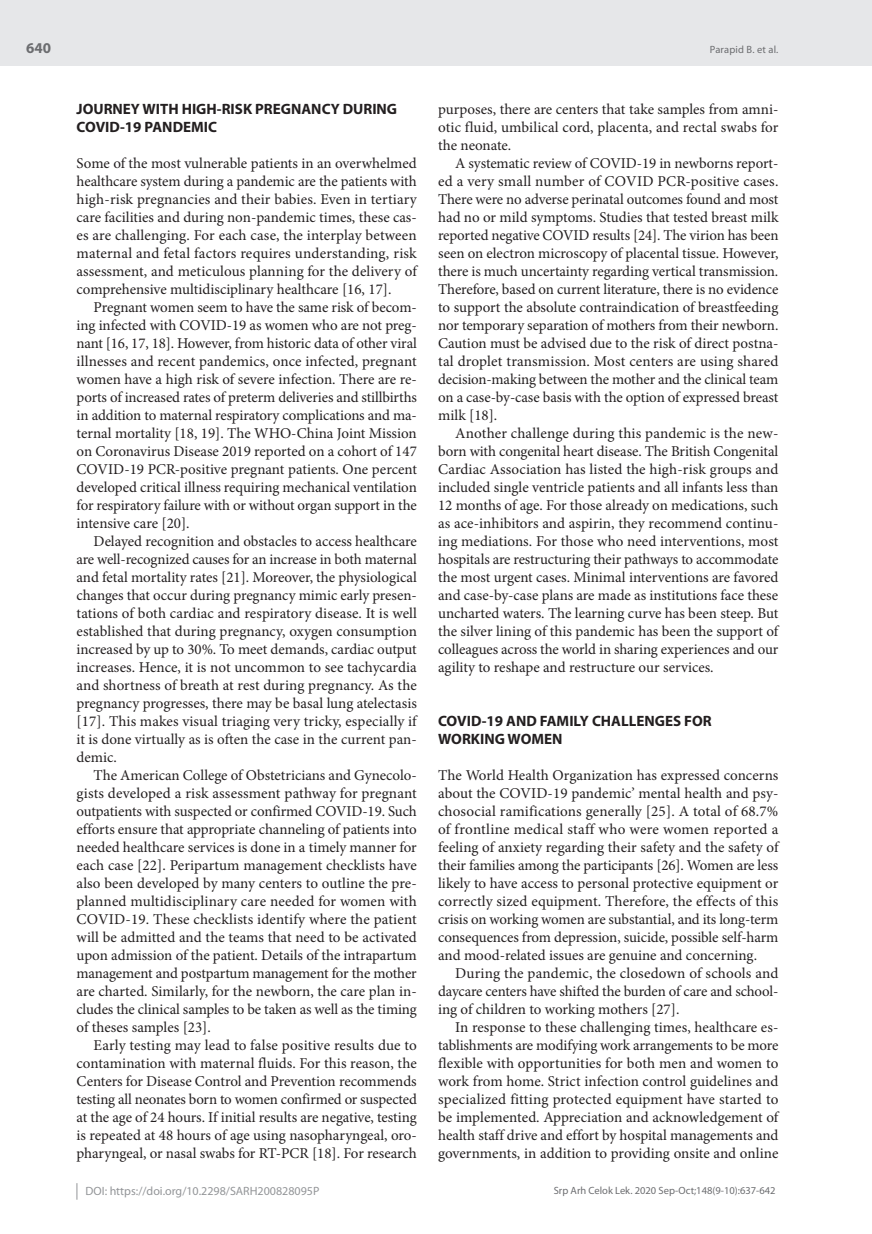
<style>
.page{position:relative;width:872px;height:1234px;background:#fff}
.page>*{position:absolute;margin:0;border:0;box-sizing:border-box;transform-origin:0 0}
.t1{font:15px/18px "Minion Pro";letter-spacing:-.005em;color:#231f20;text-align:justify}
.t2{font:700 15px/18px "Myriad Pro";color:#231f20}
.t3{font:700 15px "Myriad Pro";color:#6c6d70}
.t4{font:12px "Myriad Pro";color:#939598}
.t5{font:10.5px "Myriad Pro";color:#6c6d70}
</style>
<div class="page">
<div style="left:0;top:0;width:872px;height:66px;background:#e6e7e9"></div>
<svg style="left:77px;top:1183px;width:1px;height:16px"></svg>
<p class="t3" style="left:26px;top:38px;width:26px">640</p>
<p class="t2" style="left:77px;top:99px;width:322px">JOURNEY WITH HIGH-RISK PREGNANCY DURING<br>COVID-19 PANDEMIC</p>
<p class="t1" style="left:77px;top:154px;width:342px">Some of the most vulnerable patients in an overwhelmed healthcare system during a pandemic are the patients with high-risk pregnancies and their babies. Even in tertiary care facilities and during non-pandemic times, these cas&shy;es are challenging. For each case, the interplay between maternal and fetal factors requires understanding, risk assessment, and meticulous planning for the delivery of comprehensive multidisciplinary healthcare [16, 17].</p>
<p class="t1" style="left:77px;top:298px;width:342px;text-indent:17px">Pregnant women seem to have the same risk of becom&shy;ing infected with COVID-19 as women who are not preg&shy;nant [16, 17, 18]. However, from historic data of other viral illnesses and recent pandemics, once infected, pregnant women have a high risk of severe infection. There are re&shy;ports of increased rates of preterm deliveries and stillbirths in addition to maternal respiratory complications and ma&shy;ternal mortality [18, 19]. The WHO-China Joint Mission on Coronavirus Disease 2019 reported on a cohort of 147<br>COVID-19 PCR-positive pregnant patients. One percent developed critical illness requiring mechanical ventilation for respiratory failure with or without organ support in the intensive care [20].</p>
<p class="t1" style="left:77px;top:532px;width:342px;text-indent:17px">Delayed recognition and obstacles to access healthcare are well-recognized causes for an increase in both maternal and fetal mortality rates [21]. Moreover, the physiological changes that occur during pregnancy mimic early presen&shy;tations of both cardiac and respiratory disease. It is well established that during pregnancy, oxygen consumption increased by up to 30%. To meet demands, cardiac output increases. Hence, it is not uncommon to see tachycardia and shortness of breath at rest during pregnancy. As the pregnancy progresses, there may be basal lung atelectasis [17]. This makes visual triaging very tricky, especially if it is done virtually as is often the case in the current pan&shy;demic.</p>
<p class="t1" style="left:77px;top:766px;width:342px;text-indent:17px">The American College of Obstetricians and Gynecolo&shy;gists developed a risk assessment pathway for pregnant outpatients with suspected or confirmed COVID-19. Such efforts ensure that appropriate channeling of patients into needed healthcare services is done in a timely manner for each case [22]. Peripartum management checklists have also been developed by many centers to outline the pre&shy;planned multidisciplinary care needed for women with COVID-19. These checklists identify where the patient will be admitted and the teams that need to be activated upon admission of the patient. Details of the intrapartum management and postpartum management for the mother are charted. Similarly, for the newborn, the care plan in&shy;cludes the clinical samples to be taken as well as the timing of theses samples [23].</p>
<p class="t1" style="left:77px;top:1036px;width:342px;text-indent:17px">Early testing may lead to false positive results due to contamination with maternal fluids. For this reason, the Centers for Disease Control and Prevention recommends testing all neonates born to women confirmed or suspected at the age of 24 hours. If initial results are negative, testing is repeated at 48 hours of age using nasopharyngeal, oro&shy;pharyngeal, or nasal swabs for RT-PCR [18]. For research</p>
<p class="t4" style="left:86px;top:1183px;width:235px">DOI: https://doi.org/10.2298/SARH200828095P</p>
<p class="t5" style="left:710px;top:43px;width:70px">Parapid B. et al.</p>
<p class="t1" style="left:438px;top:100px;width:342px">purposes, there are centers that take samples from amni&shy;otic fluid, umbilical cord, placenta, and rectal swabs for the neonate.</p>
<p class="t1" style="left:438px;top:154px;width:342px;text-indent:17px">A systematic review of COVID-19 in newborns report&shy;ed a very small number of COVID PCR-positive cases.<br>There were no adverse perinatal outcomes found and most had no or mild symptoms. Studies that tested breast milk reported negative COVID results [24]. The virion has been seen on electron microscopy of placental tissue. However, there is much uncertainty regarding vertical transmission.<br>Therefore, based on current literature, there is no evidence to support the absolute contraindication of breastfeeding nor temporary separation of mothers from their newborn.<br>Caution must be advised due to the risk of direct postna&shy;tal droplet transmission. Most centers are using shared decision-making between the mother and the clinical team on a case-by-case basis with the option of expressed breast milk [18].</p>
<p class="t1" style="left:438px;top:424px;width:342px;text-indent:17px">Another challenge during this pandemic is the new&shy;born with congenital heart disease. The British Congenital Cardiac Association has listed the high-risk groups and included single ventricle patients and all infants less than 12 months of age. For those already on medications, such as ace-inhibitors and aspirin, they recommend continu&shy;ing mediations. For those who need interventions, most hospitals are restructuring their pathways to accommodate the most urgent cases. Minimal interventions are favored and case-by-case plans are made as institutions face these uncharted waters. The learning curve has been steep. But the silver lining of this pandemic has been the support of colleagues across the world in sharing experiences and our agility to reshape and restructure our services.</p>
<p class="t2" style="left:438px;top:711px;width:275px">COVID-19 AND FAMILY CHALLENGES FOR<br>WORKING WOMEN</p>
<p class="t1" style="left:438px;top:766px;width:342px">The World Health Organization has expressed concerns about the COVID-19 pandemic’ mental health and psy&shy;chosocial ramifications generally [25]. A total of 68.7% of frontline medical staff who were women reported a feeling of anxiety regarding their safety and the safety of their families among the participants [26]. Women are less likely to have access to personal protective equipment or correctly sized equipment. Therefore, the effects of this crisis on working women are substantial, and its long-term consequences from depression, suicide, possible self-harm and mood-related issues are genuine and concerning.</p>
<p class="t1" style="left:438px;top:964px;width:342px;text-indent:17px">During the pandemic, the closedown of schools and daycare centers have shifted the burden of care and school&shy;ing of children to working mothers [27].</p>
<p class="t1" style="left:438px;top:1018px;width:342px;text-indent:17px">In response to these challenging times, healthcare es&shy;tablishments are modifying work arrangements to be more flexible with opportunities for both men and women to work from home. Strict infection control guidelines and specialized fitting protected equipment have started to be implemented. Appreciation and acknowledgement of health staff drive and effort by hospital managements and governments, in addition to providing onsite and online</p>
<p class="t5" style="left:554px;top:1184px;width:223px">Srp Arh Celok Lek. 2020 Sep-Oct;148(9-10):637-642</p>
</div>
